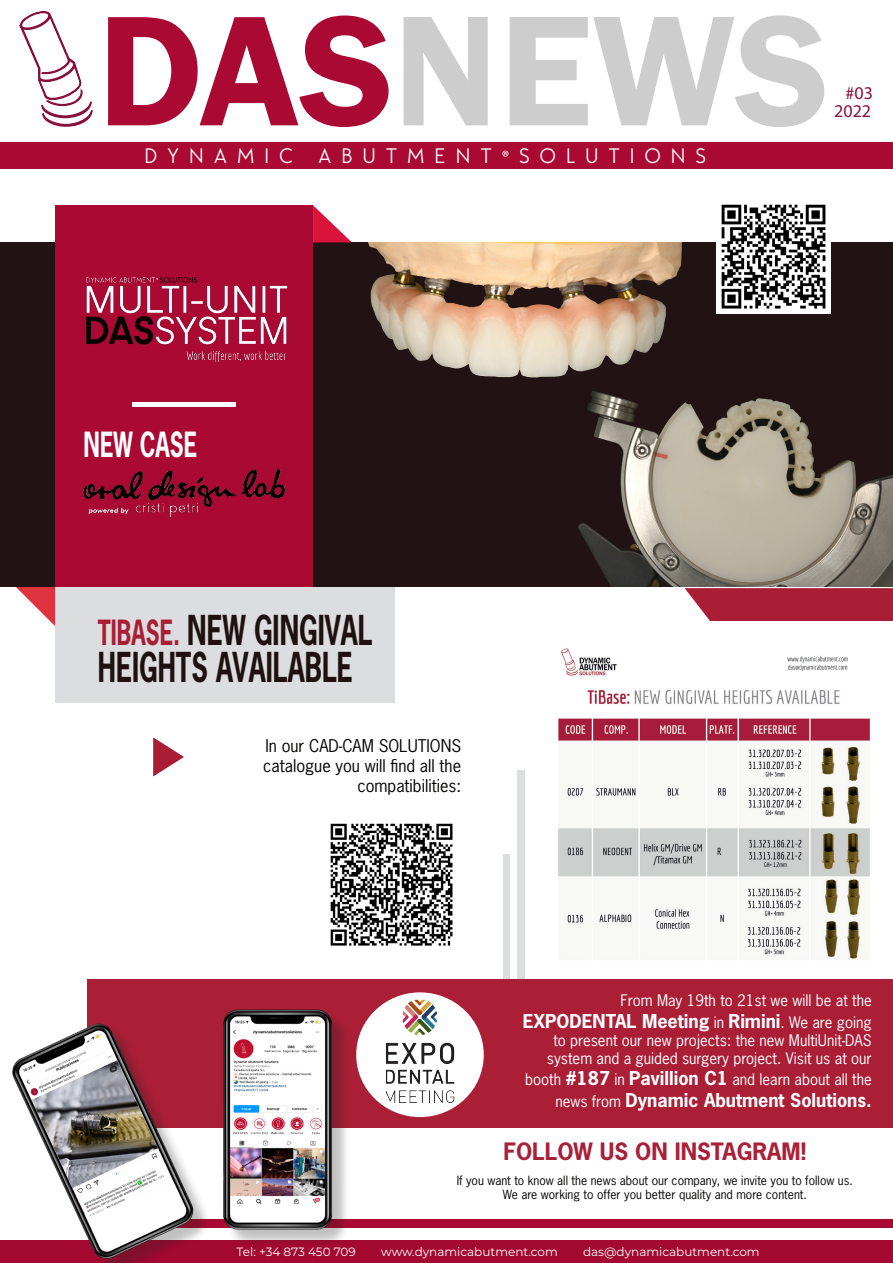
<style>
.page{position:relative;width:893px;height:1263px;background:#fff}
.page>*{position:absolute;margin:0;border:0;box-sizing:border-box;transform-origin:0 0}
.t1{font:700 38.7px/37.5px "News Gothic Std";color:#1f1111;scale:.69 1}
.t2{font:700 32.7px "News Gothic Std";color:#fff;scale:.69 1}
.t3{font:700 22.5px "News Gothic Std";color:#a92037}
.t4{font:700 18px "News Gothic Std";color:#fff}
.t5{font:18px "Edelsans";letter-spacing:.55em;color:#fff}
.t6{font:18px "Myriad Pro";color:#88113c}
.t7{font:16.5px/19.8px "News Gothic Std";color:#040503;text-align:right}
.t8{font:15px/18px "News Gothic Std";color:#fff;text-align:center}
.t9{font:12px/14.4px "News Gothic Std";color:#040503;text-align:center}
.t10{font:12px "Montserrat";color:#fff}
.s1{font-family:"Myriad Pro"}
.s2{font-size:32.7px;color:#a91d35}
.s3{font-weight:400;font-size:15px}
.s4{font-weight:700;font-size:18px}
</style>
<div class="page">
<div style="left:0;top:242px;width:893px;height:345px;background:#211313"></div>
<img style="left:578px;top:398px;width:315px;height:189px">
<div style="left:87px;top:979px;width:806px;height:148px;background:#aa1e36"></div>
<div style="left:356px;top:992px;width:128px;height:125px;background:#fff;border-radius:50%"></div>
<img style="left:421px;top:1000px;width:34px;height:103px">
<div style="left:126px;top:1219px;width:767px;height:9px;background:#a90932"></div>
<div style="left:0;top:1240px;width:893px;height:22px;background:#a40932"></div>
<img style="left:0;top:992px;width:421px;height:271px">
<div style="left:517px;top:770px;width:8px;height:209px;background:#dcdddf"></div>
<div style="left:55px;top:587px;width:339px;height:116px;background:#dcdddf"></div>
<svg style="left:685px;top:588px;width:208px;height:33px;background:#ae2b41"></svg>
<div style="left:55px;top:205px;width:258px;height:382px;background:#a90932"></div>
<img style="left:86px;top:277px;width:202px;height:84px">
<hr style="left:132px;top:403px;width:104px;height:4px;background:#fff">
<svg style="left:313px;top:205px;width:39px;height:37px"></svg>
<svg style="left:16px;top:587px;width:39px;height:39px"></svg>
<svg style="left:153px;top:737px;width:31px;height:39px"></svg>
<div style="left:503px;top:854px;width:7px;height:125px;background:#dcdddf"></div>
<img style="left:84px;top:469px;width:200px;height:47px">
<div style="left:0;top:142px;width:893px;height:26px;background:#a90932"></div>
<svg style="left:19px;top:11px;width:74px;height:116px"></svg>
<svg style="left:108px;top:16px;width:281px;height:111px"></svg>
<svg style="left:404px;top:17px;width:84px;height:108px"></svg>
<svg style="left:510px;top:15px;width:314px;height:112px"></svg>
<img style="left:368px;top:243px;width:353px;height:206px">
<img style="left:330px;top:823px;width:123px;height:123px">
<img style="left:558px;top:648px;width:312px;height:311px">
<img style="left:717px;top:204px;width:113px;height:109px">
<p class="t6" style="left:846px;top:82px;width:29px">#03</p>
<p class="t5" style="left:144px;top:145px;width:150px">DYNAMIC</p>
<p class="t5" style="left:318px;top:145px;width:389px">ABUTMENT<span class="s1">®</span>SOLUTIONS</p>
<h2 class="t2" style="left:84px;top:423px;width:166px">NEW CASE</h2>
<h1 class="t1" style="left:98px;top:611px;width:400px"><span class="s2">TIBASE.</span> NEW GINGIVAL<br>HEIGHTS AVAILABLE</h1>
<p class="t7" style="left:263px;top:736px;width:199px">In our CAD-CAM SOLUTIONS catalogue you will find all the compatibilities:</p>
<p class="t6" style="left:834px;top:100px;width:38px">2022</p>
<p class="t8" style="left:621px;top:991px;width:253px">From May 19th to 21st we will be at the</p>
<p class="t4" style="left:523px;top:1009px;width:350px">EXPODENTAL Meeting <span class="s3">in</span> Rimini<span class="s3">. We are going</span></p>
<p class="t8" style="left:547px;top:1031px;width:326px">to present our new projects: the new MultiUnit-DAS system and a guided surgery project. Visit us at our</p>
<p class="t8" style="left:525px;top:1071px;width:348px">booth <span class="s4">#187</span> in <span class="s4">Pavillion C1</span> and learn about all the</p>
<p class="t4" style="left:555px;top:1088px;width:318px"><span class="s3">news from</span> Dynamic Abutment Solutions.</p>
<h3 class="t3" style="left:503px;top:1137px;width:304px">FOLLOW US ON INSTAGRAM!</h3>
<p class="t9" style="left:457px;top:1173px;width:398px">If you want to know all the news about our company, we invite you to follow us.<br>We are working to offer you better quality and more content.</p>
<p class="t10" style="left:237px;top:1243px;width:121px">Tel: +34 873 450 709</p>
<p class="t10" style="left:381px;top:1243px;width:178px">www.dynamicabutment.com</p>
<p class="t10" style="left:583px;top:1243px;width:178px">das@dynamicabutment.com</p>
</div>
